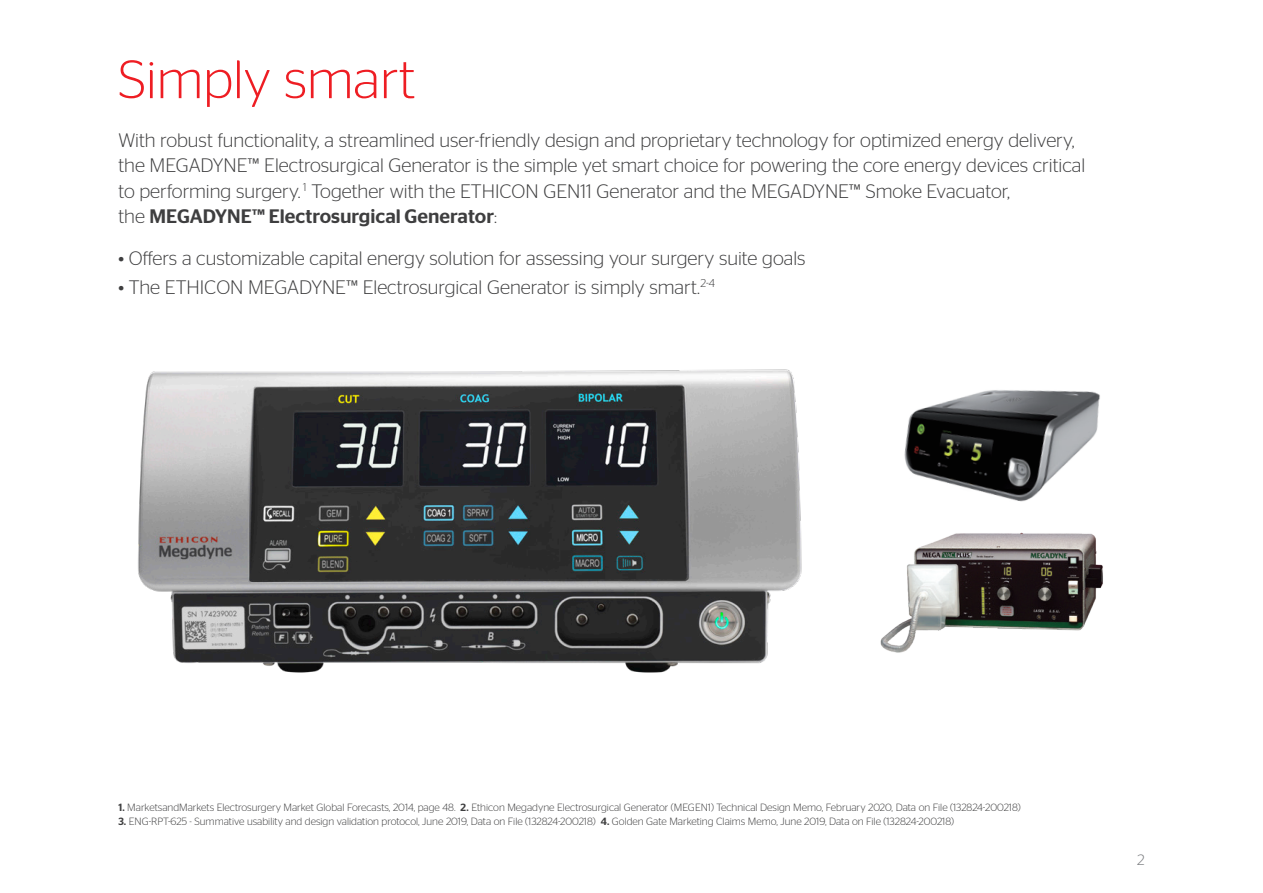
<style>
.page{position:relative;width:1263px;height:893px;background:#fff}
.page>*{position:absolute;margin:0;border:0;box-sizing:border-box;transform-origin:0 0}
.page_head{font:300 54px "Stag Sans";color:#ee1d23}
.intro_text{font:300 19.5px/25.3px "Stag Sans";color:#3e3e3f}
.body{font:300 19.5px "Stag Sans";color:#3e3e3f}
.t1{font:300 15px "Stag Sans";color:#76787b}
.footnotes{font:300 10.5px "Stag Sans";color:#3e3e3f}
.s1{font-weight:500}
</style>
<div class="page">
<img style="left:138px;top:369px;width:664px;height:304px">
<img style="left:880px;top:532px;width:223px;height:121px">
<img style="left:904px;top:390px;width:196px;height:112px">
<p class="page_head" style="left:118px;top:50px;width:298px">Simply smart</p>
<p class="intro_text" style="left:118px;top:127px;width:968px">With robust functionality, a streamlined user-friendly design and proprietary technology for optimized energy delivery, the MEGADYNE™ Electrosurgical Generator is the simple yet smart choice for powering the core energy devices critical to performing surgery. <sup>1</sup> Together with the ETHICON GEN11 Generator and the MEGADYNE™ Smoke Evacuator,<br>the <span class="s1">MEGADYNE™ Electrosurgical Generator</span>:</p>
<p class="body" style="left:118px;top:248px;width:689px">• Offers a customizable capital energy solution for assessing your surgery suite goals</p>
<p class="body" style="left:118px;top:276px;width:598px">• The ETHICON MEGADYNE™ Electrosurgical Generator is simply smart.<sup>2-4</sup></p>
<p class="footnotes" style="left:118px;top:801px;width:904px"><span class="s1">1.</span> MarketsandMarkets Electrosurgery Market Global Forecasts, 2014, page 48. <span class="s1">2.</span> Ethicon Megadyne Electrosurgical Generator (MEGEN1) Technical Design Memo, February 2020, Data on File (132824-200218)</p>
<p class="footnotes" style="left:118px;top:815px;width:837px"><span class="s1">3.</span> ENG-RPT-625 - Summative usability and design validation protocol, June 2019, Data on File (132824-200218) <span class="s1">4.</span> Golden Gate Marketing Claims Memo, June 2019, Data on File (132824-200218)</p>
<h3 class="t1" style="left:1137px;top:851px;width:9px">2</h3>
</div>
